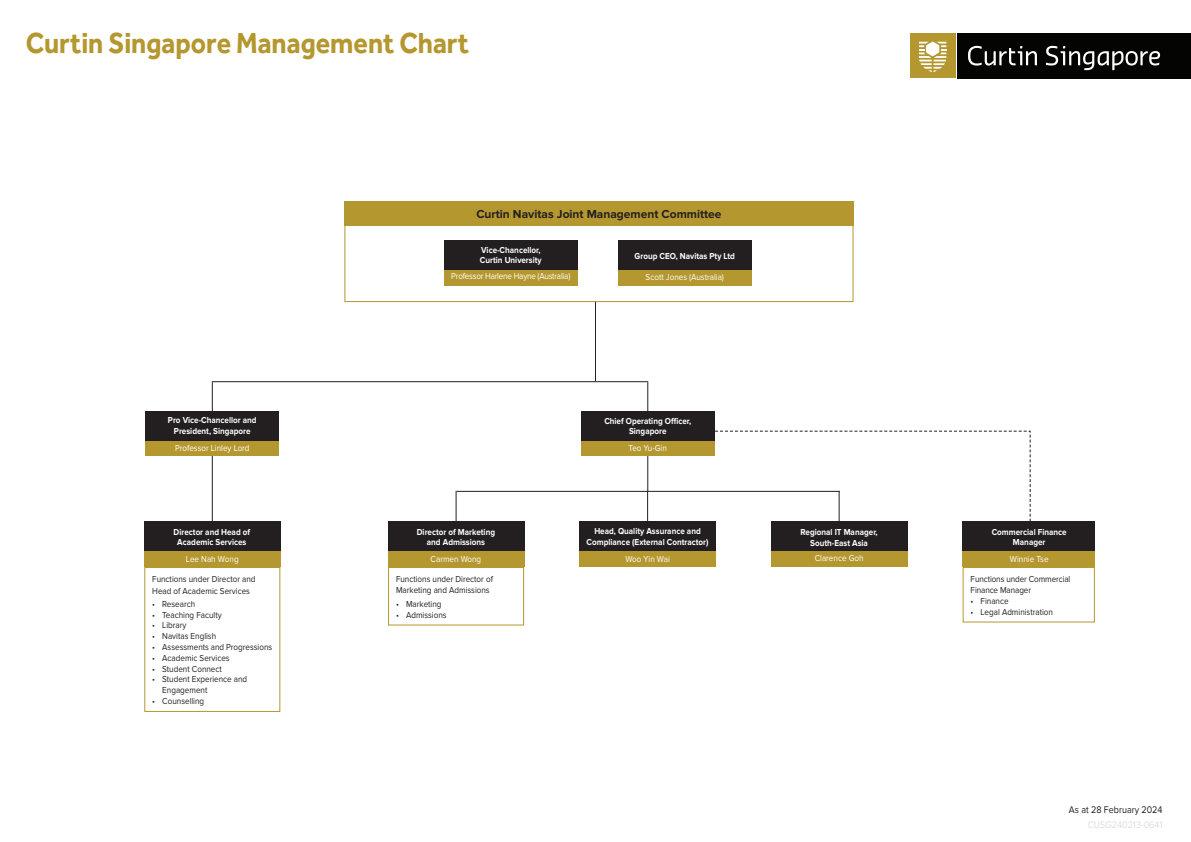
<style>
.page{position:relative;width:1191px;height:842px;background:#fff}
.page>*{position:absolute;margin:0;border:0;box-sizing:border-box;transform-origin:0 0}
.t1{font:700 30px "Effra";color:#b4972f;scale:.9 1}
.t2{font:700 12px "Proxima Nova";color:#231f20}
.t3{font:10px "Proxima Nova";color:#231f20;scale:.9 1}
.t4{font:10px "Proxima Nova";color:#dcdddf;scale:.9 1}
.t5{font:9px/10.8px "Proxima Nova";color:#231f20;scale:.9 1}
.t6{font:700 9px/10.8px "Proxima Nova";color:#fff;text-align:center;scale:.9 1}
.t7{font:9px "Proxima Nova";color:#fff;scale:.9 1}
.t8{font:9px "Proxima Nova";letter-spacing:-.025em;color:#fff;scale:.9 1}
</style>
<div class="page">
<div style="left:910px;top:33px;width:45px;height:45px;background:#b4972f"></div>
<svg style="left:919px;top:42px;width:27px;height:30px"></svg>
<div style="left:957px;top:33px;width:234px;height:46px;background:#040503"></div>
<svg style="left:968px;top:46px;width:69px;height:20px"></svg>
<svg style="left:1046px;top:46px;width:114px;height:24px"></svg>
<svg style="left:700px;top:430px;width:331px;height:96px"></svg>
<hr style="left:647px;top:491px;width:1px;height:64px;background:#231f20">
<hr style="left:455px;top:491px;width:1px;height:64px;background:#231f20">
<hr style="left:838px;top:491px;width:1px;height:64px;background:#231f20">
<hr style="left:595px;top:240px;width:1px;height:141px;background:#231f20">
<hr style="left:212px;top:382px;width:1px;height:172px;background:#231f20">
<hr style="left:647px;top:382px;width:1px;height:110px;background:#231f20">
<div style="left:344px;top:224px;width:509px;height:78px;background:#fff;border:1px solid #b4972f"></div>
<div style="left:344px;top:201px;width:509px;height:24px;background:#b4972f"></div>
<div style="left:581px;top:440px;width:133px;height:16px;background:#b4972f"></div>
<div style="left:581px;top:411px;width:133px;height:29px;background:#231f20"></div>
<hr style="left:212px;top:381px;width:436px;height:1px;background:#231f20">
<hr style="left:456px;top:491px;width:383px;height:1px;background:#231f20">
<div style="left:579px;top:551px;width:136px;height:16px;background:#b4972f"></div>
<div style="left:579px;top:522px;width:136px;height:29px;background:#231f20"></div>
<div style="left:618px;top:270px;width:133px;height:16px;background:#b4972f"></div>
<div style="left:618px;top:240px;width:133px;height:30px;background:#231f20"></div>
<div style="left:444px;top:270px;width:133px;height:16px;background:#b4972f"></div>
<div style="left:444px;top:240px;width:133px;height:30px;background:#231f20"></div>
<div style="left:146px;top:440px;width:133px;height:16px;background:#b4972f"></div>
<div style="left:146px;top:411px;width:133px;height:29px;background:#231f20"></div>
<div style="left:144px;top:551px;width:136px;height:16px;background:#b4972f"></div>
<div style="left:144px;top:522px;width:136px;height:29px;background:#231f20"></div>
<div style="left:144px;top:567px;width:136px;height:145px;border:1px solid #b4972f"></div>
<div style="left:388px;top:551px;width:136px;height:16px;background:#b4972f"></div>
<div style="left:388px;top:522px;width:136px;height:29px;background:#231f20"></div>
<div style="left:388px;top:567px;width:136px;height:58px;border:1px solid #b4972f"></div>
<div style="left:962px;top:551px;width:132px;height:16px;background:#b4972f"></div>
<div style="left:962px;top:522px;width:132px;height:29px;background:#231f20"></div>
<div style="left:962px;top:567px;width:132px;height:55px;border:1px solid #b4972f"></div>
<div style="left:771px;top:551px;width:136px;height:16px;background:#b4972f"></div>
<div style="left:771px;top:522px;width:136px;height:29px;background:#231f20"></div>
<p class="t1" style="left:26px;top:25px;width:494px">Curtin Singapore Management Chart</p>
<p class="t2" style="left:476px;top:207px;width:247px">Curtin Navitas Joint Management Committee</p>
<p class="t6" style="left:168px;top:415px;width:100px">Pro Vice-Chancellor and<br>President, Singapore</p>
<p class="t7" style="left:175px;top:442px;width:84px">Professor Linley Lord</p>
<p class="t6" style="left:174px;top:528px;width:87px;line-height:9.4px">Director and Head of<br>Academic Services</p>
<p class="t7" style="left:186px;top:554px;width:60px">Lee Nah Wong</p>
<p class="t5" style="left:152px;top:574px;width:116px;line-height:11.4px">Functions under Director and<br>Head of Academic Services</p>
<p class="t5" style="left:152px;top:598px;width:49px">• Research</p>
<p class="t5" style="left:152px;top:609px;width:79px">• Teaching Faculty</p>
<p class="t5" style="left:152px;top:620px;width:39px">• Library</p>
<p class="t5" style="left:152px;top:631px;width:73px">• Navitas English</p>
<p class="t5" style="left:152px;top:642px;width:135px">• Assessments and Progressions</p>
<p class="t5" style="left:152px;top:652px;width:88px">• Academic Services</p>
<p class="t5" style="left:152px;top:663px;width:79px">• Student Connect</p>
<p class="t5" style="left:162px;top:674px;width:96px;text-indent:-10px">• Student Experience and<br>Engagement</p>
<p class="t5" style="left:152px;top:696px;width:59px">• Counselling</p>
<p class="t6" style="left:480px;top:244px;width:70px;text-align:left">Vice-Chancellor,<br>Curtin University</p>
<p class="t8" style="left:451px;top:271px;width:134px">Professor Harlene Hayne (Australia)</p>
<p class="t6" style="left:634px;top:251px;width:113px">Group CEO, Navitas Pty Ltd</p>
<p class="t7" style="left:645px;top:272px;width:89px">Scott Jones (Australia)</p>
<p class="t6" style="left:417px;top:526px;width:88px">Director of Marketing and Admissions</p>
<p class="t7" style="left:430px;top:553px;width:58px">Carmen Wong</p>
<p class="t5" style="left:396px;top:574px;width:109px">Functions under Director of<br>Marketing and Admissions</p>
<p class="t5" style="left:396px;top:598px;width:52px">• Marketing</p>
<p class="t5" style="left:396px;top:609px;width:58px">• Admissions</p>
<p class="t6" style="left:604px;top:415px;width:98px">Chief Operating Officer,<br>Singapore</p>
<p class="t7" style="left:628px;top:442px;width:44px">Teo Yu-Gin</p>
<p class="t6" style="left:586px;top:525px;width:137px;line-height:11.5px">Head, Quality Assurance and<br>Compliance (External Contractor)</p>
<p class="t7" style="left:625px;top:554px;width:51px">Woo Yin Wai</p>
<p class="t6" style="left:800px;top:527px;width:87px">Regional IT Manager,<br>South-East Asia</p>
<p class="t7" style="left:814px;top:553px;width:56px">Clarence Goh</p>
<p class="t6" style="left:991px;top:526px;width:85px">Commercial Finance<br>Manager</p>
<p class="t7" style="left:1010px;top:553px;width:44px">Winnie Tse</p>
<p class="t5" style="left:970px;top:574px;width:112px">Functions under Commercial<br>Finance Manager</p>
<p class="t5" style="left:970px;top:595px;width:44px">• Finance</p>
<p class="t5" style="left:970px;top:606px;width:93px">• Legal Administration</p>
<p class="t3" style="left:1069px;top:803px;width:106px">As at 28 February 2024</p>
<p class="t4" style="left:1087px;top:818px;width:85px">CUSG240213-0641</p>
</div>
